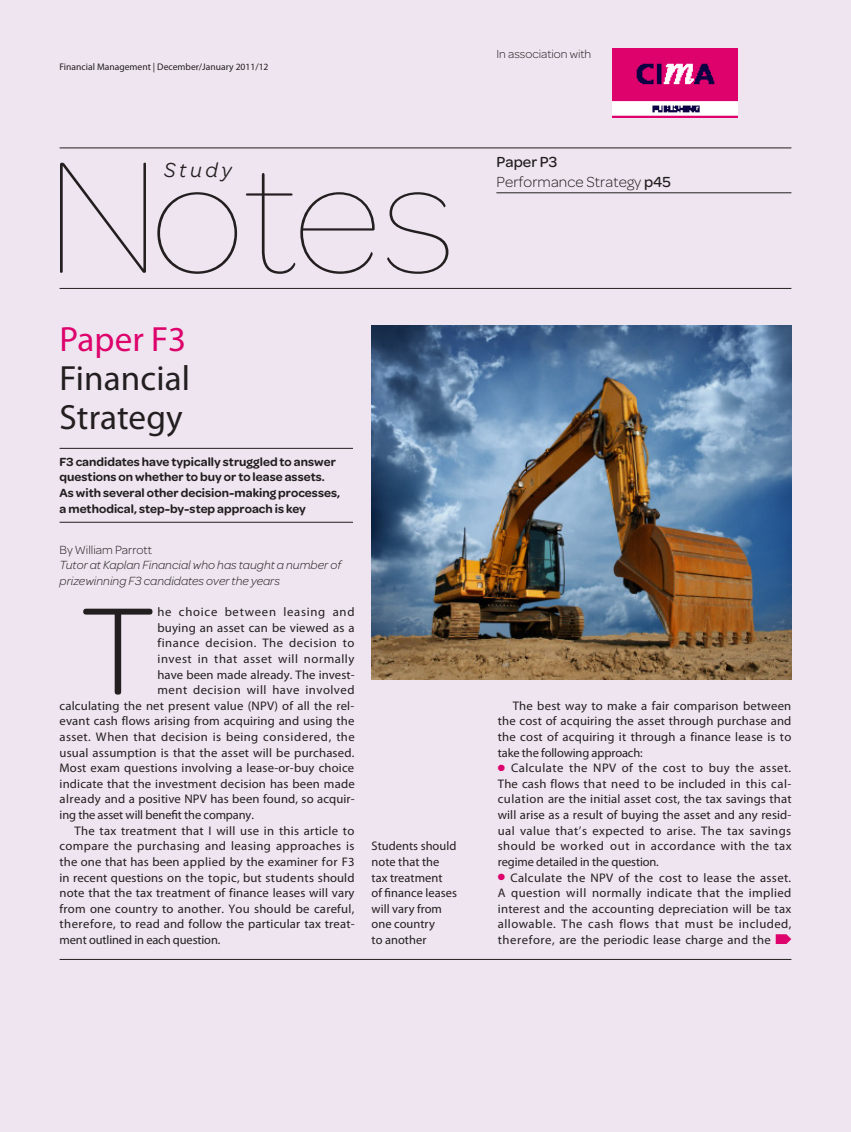
<style>
.page{position:relative;width:851px;height:1132px;background:#fff}
.page>*{position:absolute;margin:0;border:0;box-sizing:border-box;transform-origin:0 0}
.t1{font:100 169.5px "Omnes";letter-spacing:-.005em;color:#231f20}
.t2{font:300 132.15px "Omnes";color:#231f20}
.t3{font:35.1px "Myriad Pro";letter-spacing:.005em;color:#231f20}
.t4{font:35.1px "Myriad Pro";letter-spacing:.005em;color:#dd026c}
.t5{font:italic 21.6px "Omnes";letter-spacing:.17em;color:#231f20}
.t6{font:300 15.6px/19.5px "Omnes";letter-spacing:.005em;color:#231f20}
.t7{font:600 12.6px/15.6px "Omnes";letter-spacing:.005em;color:#231f20}
.t8{font:italic 300 12.6px/15.6px "Omnes";letter-spacing:.005em;color:#231f20}
.t9{font:300 12.6px "Omnes";letter-spacing:.005em;color:#231f20}
.t10{font:12.45px/15.6px "Myriad Pro";letter-spacing:.015em;color:#231f20;text-align:justify}
.t11{font:12.45px "Myriad Pro";letter-spacing:.04em;color:#231f20}
.t12{font:12.45px "Myriad Pro";letter-spacing:-.01em;color:#231f20}
.t13{font:12.45px "Myriad Pro";letter-spacing:.06em;color:#231f20}
.t14{font:300 12.45px "Omnes";color:#231f20}
.t15{font:9.6px "Myriad Pro";color:#231f20}
.s1{font-weight:500}
.s2{color:#dd026c}
</style>
<div class="page">
<div style="left:0;top:0;width:850px;height:1131px;background:#eee5f0"></div>
<hr style="left:60px;top:148px;width:731px;height:1px;background:#231f20">
<hr style="left:496px;top:192px;width:295px;height:1px;background:#231f20">
<hr style="left:60px;top:288px;width:731px;height:1px;background:#231f20">
<hr style="left:60px;top:522px;width:293px;height:1px;background:#231f20">
<img style="left:612px;top:49px;width:125px;height:68px">
<hr style="left:60px;top:448px;width:293px;height:1px;background:#231f20">
<hr style="left:60px;top:958px;width:731px;height:1px;background:#231f20">
<svg style="left:775px;top:934px;width:16px;height:9px"></svg>
<img style="left:371px;top:325px;width:420px;height:354px">
<p class="t15" style="left:60px;top:60px;width:210px">Financial Management | December/January 2011/12</p>
<p class="t14" style="left:496px;top:47px;width:96px">In association with</p>
<h1 class="t1" style="left:46px;top:127px;width:409px">Notes</h1>
<p class="t6" style="left:496px;top:152px;width:176px"><span class="s1">Paper P3<br></span>Performance Strategy <span class="s1">p45</span></p>
<h3 class="t5" style="left:164px;top:158px;width:69px">Study</h3>
<h3 class="t4" style="left:60px;top:317px;width:128px">Paper F3</h3>
<h3 class="t3" style="left:60px;top:356px;width:132px">Financial</h3>
<h3 class="t3" style="left:60px;top:395px;width:125px">Strategy</h3>
<p class="t7" style="left:60px;top:453px;width:282px">F3 candidates have typically struggled to answer questions on whether to buy or to lease assets.<br>As with several other decision-making processes, a methodical, step-by-step approach is key</p>
<p class="t9" style="left:60px;top:542px;width:94px">By William Parrott</p>
<p class="t8" style="left:60px;top:557px;width:283px">Tutor at Kaplan Financial who has taught a number of prizewinning F3 candidates over the years</p>
<h2 class="t2" style="left:80px;top:578px;width:77px">T</h2>
<p class="t13" style="left:157px;top:604px;width:198px">he choice between leasing and</p>
<p class="t10" style="left:157px;top:619px;width:198px">buying an asset can be viewed as a</p>
<p class="t11" style="left:157px;top:635px;width:198px">finance decision. The decision to</p>
<p class="t11" style="left:157px;top:651px;width:198px">invest in that asset will normally</p>
<p class="t10" style="left:157px;top:666px;width:198px">have been made already. The invest-</p>
<p class="t11" style="left:157px;top:682px;width:198px">ment decision will have involved</p>
<p class="t10" style="left:60px;top:697px;width:296px">calculating the net present value (NPV) of all the rel-</p>
<p class="t10" style="left:60px;top:713px;width:296px">evant cash flows arising from acquiring and using the</p>
<p class="t10" style="left:60px;top:728px;width:296px">asset. When that decision is being considered, the</p>
<p class="t10" style="left:60px;top:744px;width:296px">usual assumption is that the asset will be purchased.</p>
<p class="t10" style="left:60px;top:759px;width:296px">Most exam questions involving a lease-or-buy choice</p>
<p class="t10" style="left:60px;top:775px;width:296px">indicate that the investment decision has been made</p>
<p class="t10" style="left:60px;top:791px;width:296px">already and a positive NPV has been found, so acquir-</p>
<p class="t12" style="left:60px;top:807px;width:196px">ing the asset will benefit the company.</p>
<p class="t10" style="left:74px;top:822px;width:281px">The tax treatment that I will use in this article to</p>
<p class="t10" style="left:60px;top:837px;width:296px">compare the purchasing and leasing approaches is</p>
<p class="t10" style="left:60px;top:853px;width:296px">the one that has been applied by the examiner for F3</p>
<p class="t10" style="left:60px;top:869px;width:296px">in recent questions on the topic, but students should</p>
<p class="t10" style="left:60px;top:884px;width:296px">note that the tax treatment of finance leases will vary</p>
<p class="t10" style="left:60px;top:900px;width:296px">from one country to another. You should be careful,</p>
<p class="t10" style="left:60px;top:915px;width:296px">therefore, to read and follow the particular tax treat-</p>
<p class="t12" style="left:60px;top:931px;width:162px">ment outlined in each question.</p>
<p class="t10" style="left:371px;top:837px;width:87px;text-align:left">Students should note that the tax treatment<br>of finance leases will vary from one country<br>to another</p>
<p class="t10" style="left:497px;top:697px;width:295px;text-indent:15px">The best way to make a fair comparison between the cost of acquiring the asset through purchase and the cost of acquiring it through a finance lease is to take the following approach:</p>
<p class="t10" style="left:497px;top:759px;width:295px"><span class="s2">●</span> Calculate the NPV of the cost to buy the asset.<br>The cash flows that need to be included in this cal&shy;culation are the initial asset cost, the tax savings that will arise as a result of buying the asset and any resid&shy;ual value that’s expected to arise. The tax savings should be worked out in accordance with the tax regime detailed in the question.</p>
<p class="t10" style="left:497px;top:869px;width:295px"><span class="s2">●</span> Calculate the NPV of the cost to lease the asset.<br>A question will normally indicate that the implied interest and the accounting depreciation will be tax allowable. The cash flows that must be included, therefore, are the periodic lease charge and the</p>
</div>
